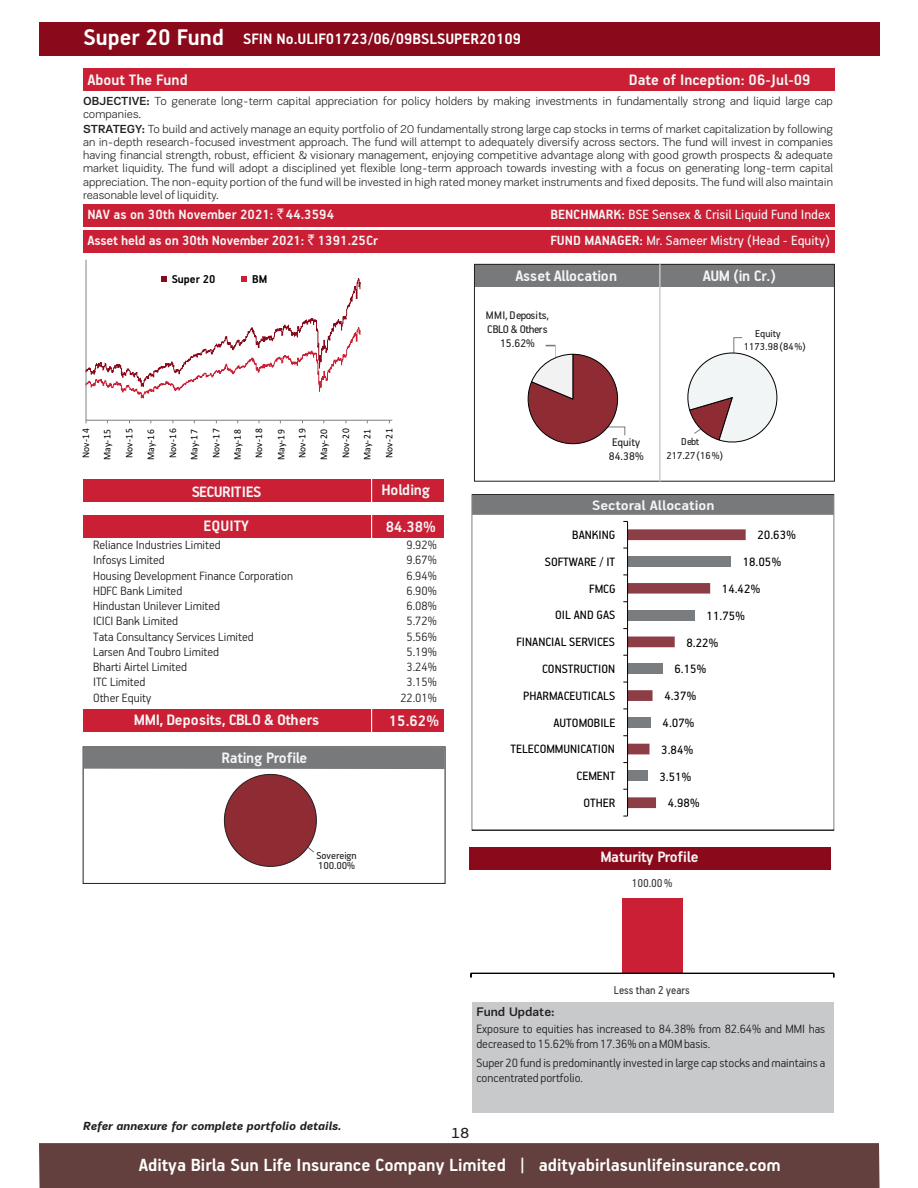
<style>
.page{position:relative;width:918px;height:1188px;background:#fff}
.page>*{position:absolute;margin:0;border:0;box-sizing:border-box;transform-origin:0 0}
.t1{font:700 19.8px "PF Handbook Pro";color:#fff}
.t2{font:700 16.95px "PF Handbook Pro";color:#f5f5f5}
.t3{font:700 16.95px "PF Handbook Pro";letter-spacing:-.02em;color:#f5f5f5}
.t4{font:700 16.95px "PF Handbook Pro";color:#fff}
.t5{font:700 16.95px "PF Handbook Pro";letter-spacing:-.03em;color:#f5f5f5}
.t6{font:15.45px "PF Encore Sans Pro";color:#231f20}
.t7{font:700 15.3px "PF Handbook Pro";color:#f5f5f5;scale:1.11 1}
.t8{font:15px "PF Handbook Pro";color:#f5f5f5}
.t9{font:700 15px/26.2px "PF Handbook Pro";color:#f5f5f5}
.t10{font:300 13.5px/15.3px "PF Handbook Pro";color:#231f20}
.t11{font:13.5px "PF Handbook Pro";color:#000}
.t12{font:12.75px "PF Handbook Pro";color:#333;scale:.93 1}
.t13{font:500 12.75px "PF Encore Sans Pro";color:#231f20}
.t14{font:700 12.75px "PF Handbook Pro";color:#020304}
.t15{font:12.45px/14px "PF Handbook Pro";letter-spacing:-.03em;color:#231f20;text-align:center}
.t16{font:12.45px/13.8px "PF Handbook Pro";color:#231f20}
.t17{font:300 12px/13.4px "PF Encore Sans Pro";color:#231f20}
.t18{font:italic 700 12px "PF Encore Sans Pro";color:#231f20}
.t19{font:11.25px/12.6px "PF Handbook Pro";color:#231f20}
.t20{font:10.05px/21.6px "Calibri";letter-spacing:.045em;color:#000;text-align:justify;scale:.95 1}
.s1{font-size:25.35px}
.s2{font-weight:500}
.s3{font-weight:700}
.s4{font-family:"Rupee";font-weight:400}
</style>
<div class="page">
<div style="left:39px;top:22px;width:840px;height:33px;background:#8a0a1c"></div>
<div style="left:83px;top:68px;width:751px;height:23px;background:#ca1f35"></div>
<div style="left:83px;top:204px;width:751px;height:23px;background:#ca1f35"></div>
<div style="left:83px;top:230px;width:751px;height:23px;background:#ca1f35"></div>
<div style="left:39px;top:1143px;width:841px;height:45px;background:#63403d"></div>
<div style="left:83px;top:480px;width:361px;height:22px;background:#ca1f35"></div>
<div style="left:83px;top:747px;width:362px;height:137px;border:1px solid #231f20"></div>
<div style="left:83px;top:747px;width:362px;height:22px;background:#77797b"></div>
<svg style="left:302px;top:840px;width:12px;height:15px"></svg>
<div style="left:224px;top:774px;width:93px;height:93px;background:#8f2b33;border:1px solid #231f20;border-radius:50%"></div>
<div style="left:472px;top:1002px;width:361px;height:111px;background:#c7c9cb"></div>
<div style="left:472px;top:495px;width:362px;height:20px;background:#77797b"></div>
<div style="left:83px;top:515px;width:361px;height:23px;background:#ca1f35"></div>
<div style="left:83px;top:710px;width:361px;height:22px;background:#ca1f35"></div>
<hr style="left:371px;top:476px;width:1px;height:256px;background:#fff">
<svg style="left:527px;top:344px;width:99px;height:101px"></svg>
<div style="left:474px;top:264px;width:360px;height:22px;background:#77797b"></div>
<div style="left:474px;top:264px;width:361px;height:218px;border:1px solid #231f20"></div>
<hr style="left:659px;top:264px;width:2px;height:218px;background:#c7c9cb">
<svg style="left:687px;top:337px;width:91px;height:106px"></svg>
<div style="left:469px;top:848px;width:362px;height:22px;background:#8a0a1c"></div>
<div style="left:622px;top:898px;width:61px;height:75px;background:#ca1f35"></div>
<hr style="left:471px;top:973px;width:363px;height:1px;background:#000">
<hr style="left:627px;top:521px;width:1px;height:295px;background:#000">
<svg style="left:623px;top:529px;width:123px;height:279px"></svg>
<svg style="left:86px;top:259px;width:307px;height:161px"></svg>
<svg style="left:85px;top:276px;width:276px;height:123px"></svg>
<h2 class="t4" style="left:84px;top:31px;width:439px"><span class="s1">Super 20 Fund</span> SFIN No.ULIF01723/06/09BSLSUPER20109</h2>
<h2 class="t2" style="left:87px;top:72px;width:102px">About The Fund</h2>
<h2 class="t2" style="left:629px;top:72px;width:183px">Date of Inception: 06-Jul-09</h2>
<p class="t17" style="left:83px;top:95px;width:751px"><span class="s2">OBJECTIVE:</span> To generate long-term capital appreciation for policy holders by making investments in fundamentally strong and liquid large cap companies.<br><span class="s2">STRATEGY:</span> To build and actively manage an equity portfolio of 20 fundamentally strong large cap stocks in terms of market capitalization by following an in-depth research-focused investment approach. The fund will attempt to adequately diversify across sectors. The fund will invest in companies having financial strength, robust, efficient &amp; visionary management, enjoying competitive advantage along with good growth prospects &amp; adequate market liquidity. The fund will adopt a disciplined yet flexible long-term approach towards investing with a focus on generating long-term capital appreciation. The non-equity portion of the fund will be invested in high rated money market instruments and fixed deposits. The fund will also maintain reasonable level of liquidity.</p>
<p class="t8" style="left:550px;top:234px;width:281px"><span class="s3">FUND MANAGER:</span> Mr. Sameer Mistry (Head - Equity)</p>
<p class="t9" style="left:87px;top:202px;width:292px">NAV as on 30th November 2021: <span class="s4">`</span> 44.3594<br>Asset held as on 30th November 2021: <span class="s4">`</span> 1391.25Cr</p>
<p class="t14" style="left:172px;top:273px;width:45px">Super 20</p>
<p class="t14" style="left:252px;top:273px;width:17px">BM</p>
<p class="t8" style="left:550px;top:208px;width:282px"><span class="s3">BENCHMARK:</span> BSE Sensex &amp; Crisil Liquid Fund Index</p>
<h2 class="t2" style="left:516px;top:268px;width:103px">Asset Allocation</h2>
<h2 class="t2" style="left:703px;top:268px;width:75px">AUM (in Cr.)</h2>
<p class="t20" style="left:76px;top:460px;width:35px;rotate:-90deg">Nov-14<br>May-15<br>Nov-15<br>May-16<br>Nov-16<br>May-17<br>Nov-17<br>May-18<br>Nov-18<br>May-19<br>Nov-19<br>May-20<br>Nov-20<br>May-21<br>Nov-21</p>
<h2 class="t5" style="left:192px;top:484px;width:71px">SECURITIES</h2>
<h2 class="t2" style="left:382px;top:483px;width:50px">Holding</h2>
<h2 class="t2" style="left:204px;top:518px;width:47px">EQUITY</h2>
<h2 class="t2" style="left:386px;top:519px;width:52px">84.38%</h2>
<p class="t10" style="left:93px;top:538px;width:129px">Reliance Industries Limited</p>
<p class="t10" style="left:407px;top:538px;width:32px">9.92%</p>
<p class="t10" style="left:93px;top:553px;width:73px">Infosys Limited</p>
<p class="t10" style="left:407px;top:553px;width:32px">9.67%</p>
<p class="t10" style="left:93px;top:569px;width:201px">Housing Development Finance Corporation</p>
<p class="t10" style="left:407px;top:569px;width:32px">6.94%</p>
<p class="t10" style="left:93px;top:584px;width:91px">HDFC Bank Limited</p>
<p class="t10" style="left:407px;top:584px;width:32px">6.90%</p>
<p class="t10" style="left:93px;top:599px;width:128px">Hindustan Unilever Limited</p>
<p class="t10" style="left:407px;top:599px;width:32px">6.08%</p>
<p class="t10" style="left:93px;top:614px;width:86px">ICICI Bank Limited</p>
<p class="t10" style="left:407px;top:614px;width:32px">5.72%</p>
<p class="t10" style="left:93px;top:630px;width:162px">Tata Consultancy Services Limited</p>
<p class="t10" style="left:407px;top:630px;width:32px">5.56%</p>
<p class="t10" style="left:93px;top:645px;width:127px">Larsen And Toubro Limited</p>
<p class="t10" style="left:407px;top:645px;width:32px">5.19%</p>
<p class="t10" style="left:93px;top:660px;width:95px">Bharti Airtel Limited</p>
<p class="t10" style="left:407px;top:660px;width:32px">3.24%</p>
<p class="t10" style="left:93px;top:675px;width:54px">ITC Limited</p>
<p class="t10" style="left:407px;top:675px;width:32px">3.15%</p>
<p class="t10" style="left:93px;top:691px;width:60px">Other Equity</p>
<p class="t10" style="left:400px;top:691px;width:38px">22.01%</p>
<h2 class="t3" style="left:134px;top:712px;width:187px">MMI, Deposits, CBLO &amp; Others</h2>
<h2 class="t2" style="left:389px;top:713px;width:52px">15.62%</h2>
<h2 class="t3" style="left:222px;top:750px;width:87px">Rating Profile</h2>
<p class="t19" style="left:317px;top:850px;width:42px">Sovereign</p>
<p class="t19" style="left:318px;top:860px;width:38px">100.00%</p>
<p class="t15" style="left:486px;top:309px;width:65px">MMI, Deposits,<br>CBLO &amp; Others<br>15.62%</p>
<p class="t19" style="left:744px;top:328px;width:64px;text-indent:11px">Equity<br>1173.98 (84%)</p>
<p class="t16" style="left:609px;top:436px;width:36px">Equity<br>84.38%</p>
<p class="t19" style="left:666px;top:435px;width:58px;line-height:14.2px;text-indent:15px">Debt<br>217.27 (16%)</p>
<p class="t7" style="left:592px;top:498px;width:112px">Sectoral Allocation</p>
<p class="t11" style="left:572px;top:529px;width:45px">BANKING</p>
<p class="t11" style="left:545px;top:556px;width:72px">SOFTWARE / IT</p>
<p class="t11" style="left:757px;top:529px;width:40px">20.63%</p>
<p class="t11" style="left:743px;top:556px;width:40px">18.05%</p>
<p class="t11" style="left:589px;top:582px;width:28px">FMCG</p>
<p class="t11" style="left:722px;top:583px;width:40px">14.42%</p>
<p class="t11" style="left:555px;top:609px;width:62px">OIL AND GAS</p>
<p class="t11" style="left:707px;top:610px;width:40px">11.75%</p>
<p class="t11" style="left:516px;top:636px;width:100px">FINANCIAL SERVICES</p>
<p class="t11" style="left:686px;top:637px;width:33px">8.22%</p>
<p class="t11" style="left:542px;top:663px;width:75px">CONSTRUCTION</p>
<p class="t11" style="left:675px;top:663px;width:33px">6.15%</p>
<p class="t11" style="left:523px;top:690px;width:94px">PHARMACEUTICALS</p>
<p class="t11" style="left:664px;top:690px;width:33px">4.37%</p>
<p class="t11" style="left:553px;top:716px;width:63px">AUTOMOBILE</p>
<p class="t11" style="left:663px;top:717px;width:33px">4.07%</p>
<p class="t11" style="left:511px;top:743px;width:106px">TELECOMMUNICATION</p>
<p class="t11" style="left:661px;top:744px;width:33px">3.84%</p>
<p class="t11" style="left:577px;top:770px;width:40px">CEMENT</p>
<p class="t11" style="left:659px;top:770px;width:33px">3.51%</p>
<p class="t11" style="left:584px;top:797px;width:33px">OTHER</p>
<p class="t11" style="left:668px;top:797px;width:33px">4.98%</p>
<h2 class="t3" style="left:600px;top:850px;width:100px">Maturity Profile</h2>
<p class="t12" style="left:632px;top:878px;width:45px">100.00 %</p>
<p class="t18" style="left:83px;top:1121px;width:260px">Refer annexure for complete portfolio details.</p>
<p class="t12" style="left:614px;top:984px;width:83px">Less than 2 years</p>
<p class="t13" style="left:476px;top:1007px;width:80px">Fund Update:</p>
<p class="t10" style="left:476px;top:1022px;width:350px">Exposure to equities has increased to 84.38% from 82.64% and MMI has decreased to 15.62% from17.36%on a MOM basis.</p>
<p class="t10" style="left:476px;top:1056px;width:350px">Super 20 fund is predominantly invested in large cap stocks and maintains a concentrated portfolio.</p>
<p class="t6" style="left:451px;top:1127px;width:20px">18</p>
<h1 class="t1" style="left:139px;top:1156px;width:644px">Aditya Birla Sun Life Insurance Company Limited | adityabirlasunlifeinsurance.com</h1>
</div>
